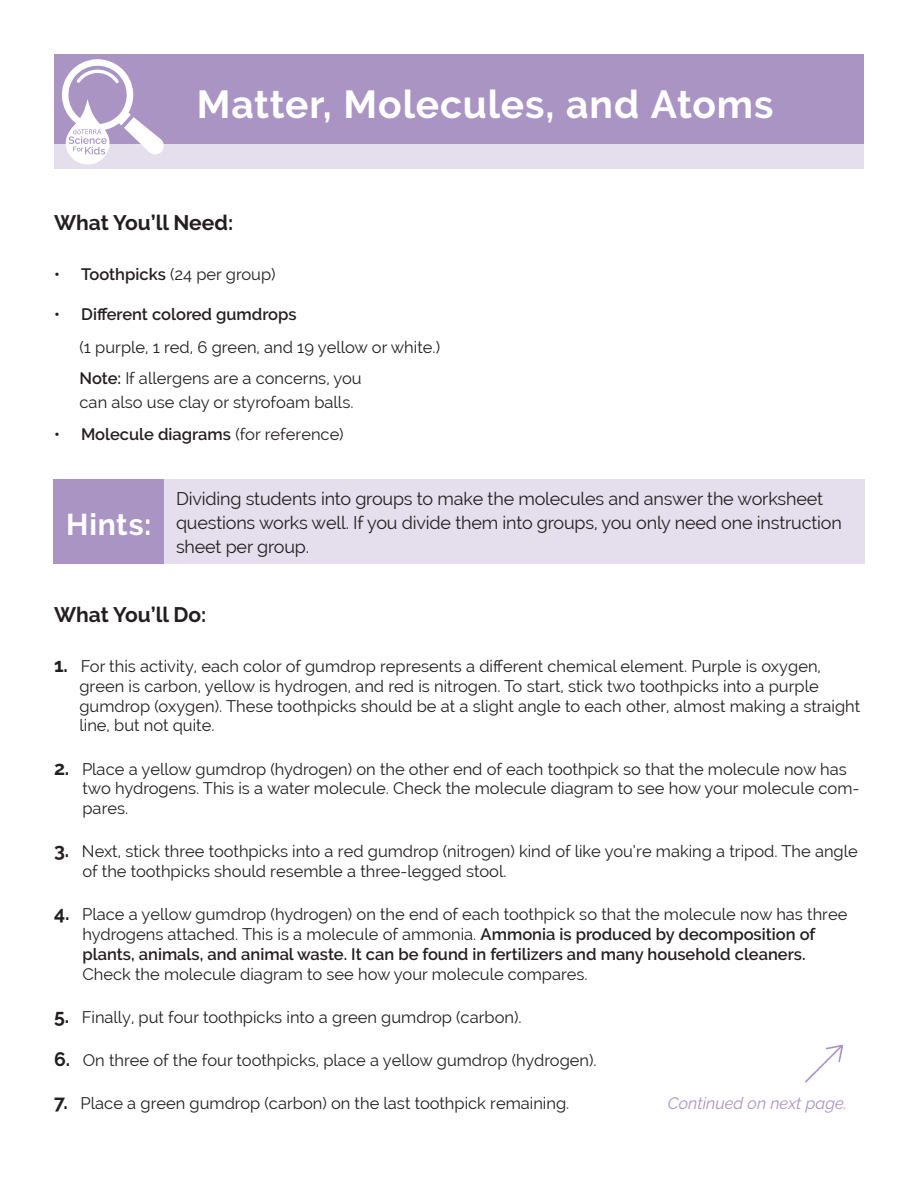
<style>
.page{position:relative;width:918px;height:1188px;background:#fff}
.page>*{position:absolute;margin:0;border:0;box-sizing:border-box;transform-origin:0 0}
.t1{font:90px "Austie Bost Arrow Mania";color:#a994c3}
.t2{font:700 39px "Raleway";letter-spacing:.02em;color:#fff}
.t3{font:700 30px "Raleway";letter-spacing:.025em;color:#fff}
.t4{font:700 21px "Raleway";color:#231f20}
.t5{font:18px/24px "Raleway";letter-spacing:-.01em;color:#231f20}
.t6{font:16.5px/19.8px "Raleway";color:#231f20}
.t7{font:600 16.5px/19.8px "Raleway";color:#231f20}
.t8{font:italic 16.5px "Raleway";color:#a994c3}
.s1{font-weight:600}
.s2{font-weight:400}
.s3{font-weight:700;font-size:19.5px}
</style>
<div class="page">
<div style="left:54px;top:144px;width:810px;height:25px;background:#e5dfed"></div>
<div style="left:54px;top:54px;width:810px;height:90px;background:#a994c3"></div>
<svg style="left:62px;top:59px;width:102px;height:106px"></svg>
<div style="left:164px;top:479px;width:700px;height:84px;background:#e5dfed"></div>
<div style="left:54px;top:479px;width:110px;height:84px;background:#a994c3"></div>
<p class="t2" style="left:197px;top:82px;width:578px">Matter, Molecules, and Atoms</p>
<p class="t4" style="left:54px;top:210px;width:181px">What You’ll Need:</p>
<p class="t6" style="left:54px;top:264px;width:223px"><span class="s1">• Toothpicks</span> (24 per group)</p>
<p class="t7" style="left:54px;top:304px;width:244px">• Different colored gumdrops</p>
<p class="t6" style="left:80px;top:337px;width:362px">(1 purple, 1 red, 6 green, and 19 yellow or white.)</p>
<p class="t6" style="left:80px;top:369px;width:284px"><span class="s1">Note:</span> If allergens are a concerns, you</p>
<p class="t6" style="left:80px;top:393px;width:275px">can also use clay or styrofoam balls.</p>
<p class="t7" style="left:54px;top:424px;width:291px">• Molecule diagrams <span class="s2">(for reference)</span></p>
<p class="t3" style="left:66px;top:507px;width:87px">Hints:</p>
<p class="t5" style="left:176px;top:487px;width:667px">Dividing students into groups to make the molecules and answer the worksheet questions works well. If you divide them into groups, you only need one instruction sheet per group.</p>
<p class="t4" style="left:54px;top:603px;width:154px">What You’ll Do:</p>
<p class="t6" style="left:54px;top:656px;width:768px"><span class="s3">1.</span> For this activity, each color of gumdrop represents a different chemical element. Purple is oxygen,</p>
<p class="t6" style="left:80px;top:676px;width:782px">green is carbon, yellow is hydrogen, and red is nitrogen. To start, stick two toothpicks into a purple gumdrop (oxygen). These toothpicks should be at a slight angle to each other, almost making a straight line, but not quite.</p>
<p class="t6" style="left:54px;top:759px;width:794px"><span class="s3">2.</span> Place a yellow gumdrop (hydrogen) on the other end of each toothpick so that the molecule now has</p>
<p class="t6" style="left:82px;top:779px;width:779px">two hydrogens. This is a water molecule. Check the molecule diagram to see how your molecule com&shy;pares.</p>
<p class="t6" style="left:54px;top:842px;width:805px"><span class="s3">3.</span> Next, stick three toothpicks into a red gumdrop (nitrogen) kind of like you’re making a tripod. The angle</p>
<p class="t6" style="left:82px;top:862px;width:425px">of the toothpicks should resemble a three-legged stool.</p>
<p class="t6" style="left:54px;top:905px;width:795px"><span class="s3">4.</span> Place a yellow gumdrop (hydrogen) on the end of each toothpick so that the molecule now has three</p>
<p class="t7" style="left:82px;top:925px;width:734px"><span class="s2">hydrogens attached. This is a molecule of ammonia.</span> Ammonia is produced by decomposition of plants, animals, and animal waste. It can be found in fertilizers and many household cleaners.</p>
<p class="t6" style="left:82px;top:964px;width:507px">Check the molecule diagram to see how your molecule compares.</p>
<p class="t6" style="left:54px;top:1007px;width:469px"><span class="s3">5.</span> Finally, put four toothpicks into a green gumdrop (carbon).</p>
<p class="t6" style="left:54px;top:1051px;width:544px"><span class="s3">6.</span> On three of the four toothpicks, place a yellow gumdrop (hydrogen).</p>
<p class="t6" style="left:54px;top:1094px;width:517px"><span class="s3">7.</span> Place a green gumdrop (carbon) on the last toothpick remaining.</p>
<p class="t1" style="left:805px;top:1024px;width:43px">t</p>
<p class="t8" style="left:668px;top:1094px;width:181px">Continued on next page.</p>
</div>
